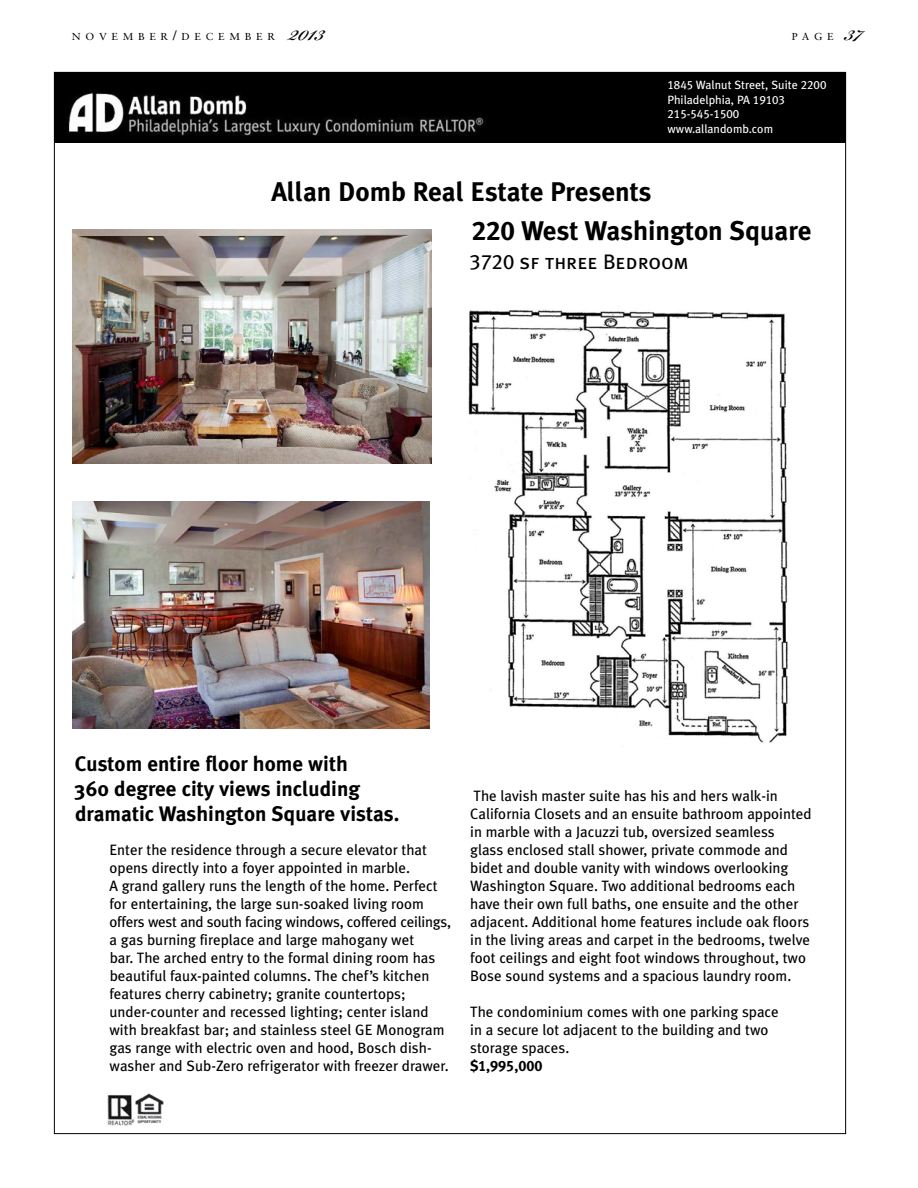
<style>
.page{position:relative;width:918px;height:1188px;background:#fff}
.page>*{position:absolute;margin:0;border:0;box-sizing:border-box;transform-origin:0 0}
.t1{font:36px "Bickham Script MM 400 wt";color:#000;scale:1.05 1}
.t2{font:700 27px/39px "Meta Plus";color:#000}
.t3{font:700 21px/25.2px "Meta Plus";color:#000}
.t4{font:21px "Meta Plus Book Caps";color:#000}
.t5{font:15px/18px "Meta Plus";color:#000}
.t6{font:15px "Meta Plus Bold Caps";color:#000}
.t7{font:12px/14.4px "Meta Plus";color:#fff}
.t8{font:12px "Meta Plus Book Caps";color:#fff}
.t9{font:10.2px "Sabon";letter-spacing:.445em;color:#000;scale:1.05 1}
.s1{font-size:13.5px}
.s2{font-family:"Meta Plus Book Caps"}
.s3{font-family:"Meta Plus Bold Caps";font-weight:400}
</style>
<div class="page">
<img style="left:468px;top:310px;width:320px;height:433px">
<div style="left:54px;top:72px;width:792px;height:70px;background:#000"></div>
<svg style="left:68px;top:93px;width:417px;height:43px"></svg>
<img style="left:107px;top:1095px;width:26px;height:31px">
<img style="left:133px;top:1093px;width:31px;height:31px">
<img style="left:72px;top:230px;width:360px;height:234px">
<img style="left:72px;top:501px;width:358px;height:227px">
<p class="t9" style="left:72px;top:30px;width:195px">NOVEMBER<span class="s1">/</span>DECEMBER</p>
<h1 class="t1" style="left:289px;top:6px;width:36px">2013</h1>
<p class="t9" style="left:792px;top:30px;width:41px">PAGE</p>
<h1 class="t1" style="left:845px;top:6px;width:18px">37</h1>
<p class="t7" style="left:668px;top:78px;width:160px"><span class="s2">1845</span> Walnut Street, Suite <span class="s2">2200<br></span>Philadelphia, PA <span class="s2">19103</span></p>
<p class="t8" style="left:668px;top:107px;width:73px">215-545-1500</p>
<p class="t7" style="left:668px;top:121px;width:107px">www.allandomb.com</p>
<h2 class="t2" style="left:472px;top:172px;width:341px;text-indent:-200px">Allan Domb Real Estate Presents<br><span class="s3">220</span> West Washington Square</h2>
<h3 class="t4" style="left:470px;top:249px;width:221px">3720 sf three Bedroom</h3>
<h3 class="t3" style="left:75px;top:751px;width:326px">Custom entire floor home with<br>360 degree city views including dramatic Washington Square vistas.</h3>
<p class="t5" style="left:109px;top:840px;width:343px">Enter the residence through a secure elevator that opens directly into a foyer appointed in marble.<br>A grand gallery runs the length of the home. Perfect for entertaining, the large sun-soaked living room offers west and south facing windows, coffered ceilings, a gas burning fireplace and large mahogany wet<br>bar. The arched entry to the formal dining room has beautiful faux-painted columns. The chef’s kitchen features cherry cabinetry; granite countertops; under-counter and recessed lighting; center island with breakfast bar; and stainless steel GE Monogram gas range with electric oven and hood, Bosch dish&shy;washer and Sub-Zero refrigerator with freezer drawer.</p>
<p class="t5" style="left:470px;top:786px;width:343px">The lavish master suite has his and hers walk-in California Closets and an ensuite bathroom appointed in marble with a Jacuzzi tub, oversized seamless<br>glass enclosed stall shower, private commode and bidet and double vanity with windows overlooking Wash ington Square. Two additional bedrooms each have their own full baths, one ensuite and the other adjacent. Additional home features include oak floors in the living areas and carpet in the bedrooms, twelve foot ceilings and eight foot windows throughout, two Bose sound systems and a spacious laundry room.</p>
<p class="t5" style="left:470px;top:1002px;width:310px">The condominium comes with one parking space in a secure lot adjacent to the building and two storage spaces.</p>
<p class="t6" style="left:470px;top:1057px;width:74px">$1,995,000</p>
</div>
